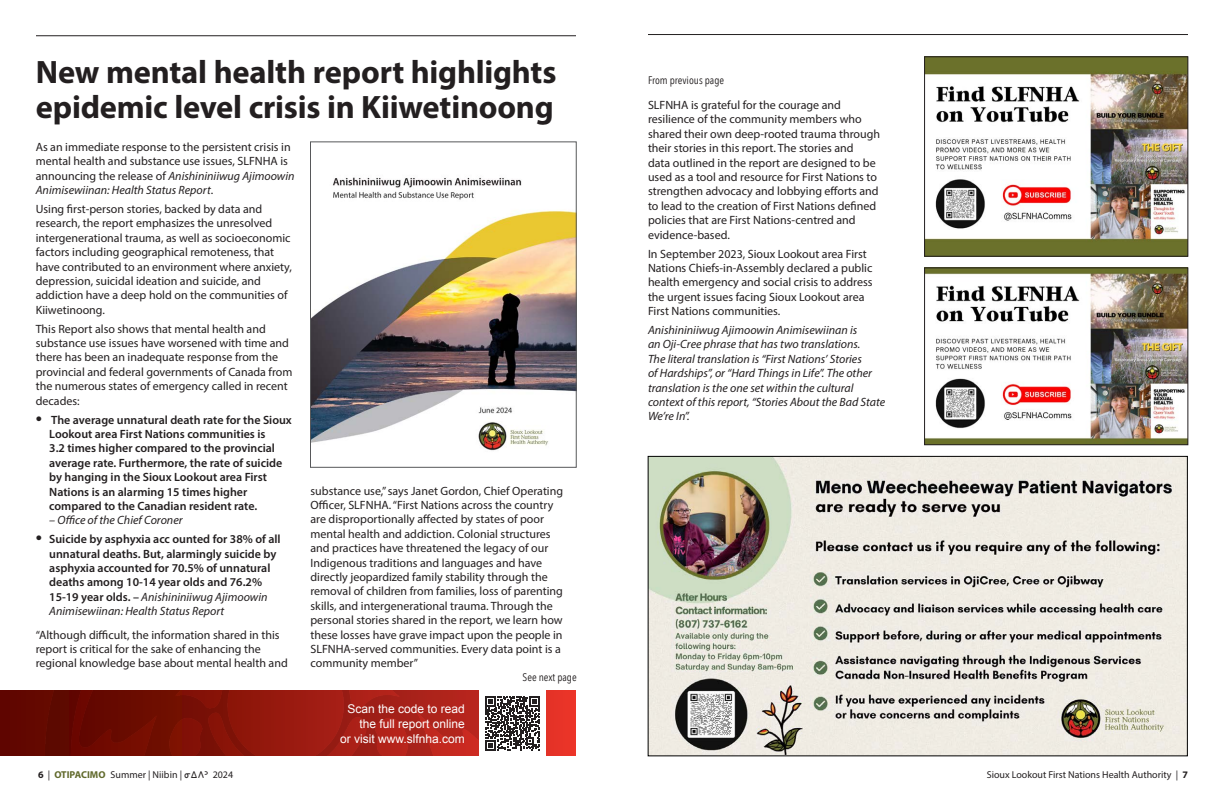
<style>
.page{position:relative;width:1224px;height:792px;background:#fff}
.page>*{position:absolute;margin:0;border:0;box-sizing:border-box;transform-origin:0 0}
.P_-_Paragraph_Style1{font:700 32.5px/35px "Myriad Pro";letter-spacing:-.01em;color:#231f20}
.Larger_Bullet_List{font:12px/14.4px "Myriad Pro";color:#231f20}
.t1{font:600 12px/14.4px "Myriad Pro";color:#231f20}
.Larger_Bullet_List-2{font:italic 12px/14.4px "Myriad Pro";color:#231f20}
.t2{font:12px/15px "Arial";color:#fff;text-align:right}
.Image_Caption{font:11px "Avenir Next Condensed";color:#231f20}
.t3{font:10px "Myriad Pro";color:#231f20}
.s1{font-style:italic}
.s2{font-size:20px}
.s3{font-weight:400;font-style:italic}
.s4{font-weight:700}
.s5{font-weight:700;color:#616a2c}
.s6{font-family:"Aboriginal Sans"}
</style>
<div class="page">
<hr style="left:36px;top:36px;width:540px;height:1px;background:#231f20">
<svg style="left:0;top:690px;width:576px;height:66px"></svg>
<img style="left:46px;top:690px;width:434px;height:66px">
<div style="left:480px;top:690px;width:66px;height:66px;background:#fff"></div>
<svg style="left:485px;top:696px;width:55px;height:54px"></svg>
<img style="left:312px;top:177px;width:262px;height:274px">
<div style="left:310px;top:142px;width:266px;height:326px;border:1px solid #57585a"></div>
<hr style="left:648px;top:34px;width:540px;height:1px;background:#231f20">
<img style="left:650px;top:458px;width:536px;height:296px">
<div style="left:648px;top:456px;width:540px;height:300px;border:1px solid #000"></div>
<img style="left:926px;top:59px;width:260px;height:195px">
<div style="left:924px;top:57px;width:264px;height:199px;border:1px solid #231f20"></div>
<img style="left:926px;top:270px;width:260px;height:173px">
<div style="left:924px;top:268px;width:264px;height:177px;border:1px solid #231f20"></div>
<p class="P_-_Paragraph_Style1" style="left:36px;top:53px;width:522px">New mental health report highlights epidemic level crisis in Kiiwetinoong</p>
<p class="Larger_Bullet_List" style="left:36px;top:139px;width:260px">As an immediate response to the persistent crisis in mental health and substance use issues, SLFNHA is announcing the release of <span class="s1">Anishininiiwug Ajimoowin Animisewiinan: Health Status Report</span>.</p>
<p class="Larger_Bullet_List" style="left:36px;top:202px;width:258px">Using first-person stories, backed by data and research, the report emphasizes the unresolved intergenerational trauma, as well as socioeconomic factors including geographical remoteness, that have contributed to an environment where anxiety, depression, suicidal ideation and suicide, and addiction have a deep hold on the communities of Kiiwetinoong.</p>
<p class="Larger_Bullet_List" style="left:36px;top:321px;width:258px">This Report also shows that mental health and substance use issues have worsened with time and there has been an inadequate response from the provincial and federal governments of Canada from the numerous states of emergency called in recent decades:</p>
<p class="t1" style="left:49px;top:412px;width:244px;text-indent:-14px"><span class="s2">•</span> The average unnatural death rate for the Sioux Lookout area First Nations communities is<br>3.2 times higher compared to the provincial average rate. Furthermore, the rate of suicide by hanging in the Sioux Lookout area First Nations is an alarming 15 times higher compared to the Canadian resident rate.</p>
<p class="Larger_Bullet_List-2" style="left:49px;top:513px;width:135px">– Office of the Chief Coroner</p>
<p class="t1" style="left:49px;top:532px;width:233px;text-indent:-14px"><span class="s2">•</span> Suicide by asphyxia acc ounted for 38% of all unnatural deaths. But, alarmingly suicide by asphyxia accounted for 70.5% of unnatural deaths among 10-14 year olds and 76.2% 15-19 year olds. – <span class="s3">Anishininiiwug Ajimoowin Animisewiinan: Health Status Report</span></p>
<p class="Larger_Bullet_List" style="left:36px;top:627px;width:254px">“Although difficult, the information shared in this report is critical for the sake of enhancing the regional knowledge base about mental health and</p>
<p class="Larger_Bullet_List" style="left:311px;top:483px;width:254px">substance use,” says Janet Gordon, Chief Operating Officer, SLFNHA. “First Nations across the country are disproportionally affected by states of poor mental health and addiction. Colonial structures and practices have threatened the legacy of our Indigenous traditions and languages and have directly jeopardized family stability through the removal of children from families, loss of parenting skills, and intergenerational trauma. Through the personal stories shared in the report, we learn how these losses have grave impact upon the people in SLFNHA-served communities. Every data point is a community member”</p>
<p class="t2" style="left:340px;top:701px;width:126px">Scan the code to read the full report online<br>or visit www.slfnha.com</p>
<p class="Image_Caption" style="left:523px;top:667px;width:56px">See next page</p>
<p class="Image_Caption" style="left:648px;top:71px;width:78px">From previous page</p>
<p class="Larger_Bullet_List" style="left:648px;top:98px;width:234px">SLFNHA is grateful for the courage and resilience of the community members who shared their own deep-rooted trauma through their stories in this report. The stories and<br>data outlined in the report are designed to be used as a tool and resource for First Nations to strengthen advocacy and lobbying efforts and to lead to the creation of First Nations defined policies that are First Nations-centred and evidence-based.</p>
<p class="Larger_Bullet_List" style="left:648px;top:246px;width:226px">In September 2023, Sioux Lookout area First Nations Chiefs-in-Assembly declared a public health emergency and social crisis to address the urgent issues facing Sioux Lookout area First Nations communities.</p>
<p class="Larger_Bullet_List-2" style="left:648px;top:323px;width:239px">Anishininiiwug Ajimoowin Animisewiinan is<br>an Oji-Cree phrase that has two translations.<br>The literal translation is “First Nations’ Stories<br>of Hardships”, or “Hard Things in Life”. The other translation is the one set within the cultural context of this report, “Stories About the Bad State We’re In”.</p>
<p class="t3" style="left:38px;top:768px;width:197px"><span class="s4">6</span> | <span class="s5">OTIPACIMO</span> Summer | Niibin | <span class="s6">ᓂᐃᐱᐣ</span> 2024</p>
<p class="t3" style="left:987px;top:768px;width:203px">Sioux Lookout First Nations Health Authority | <span class="s4">7</span></p>
</div>
